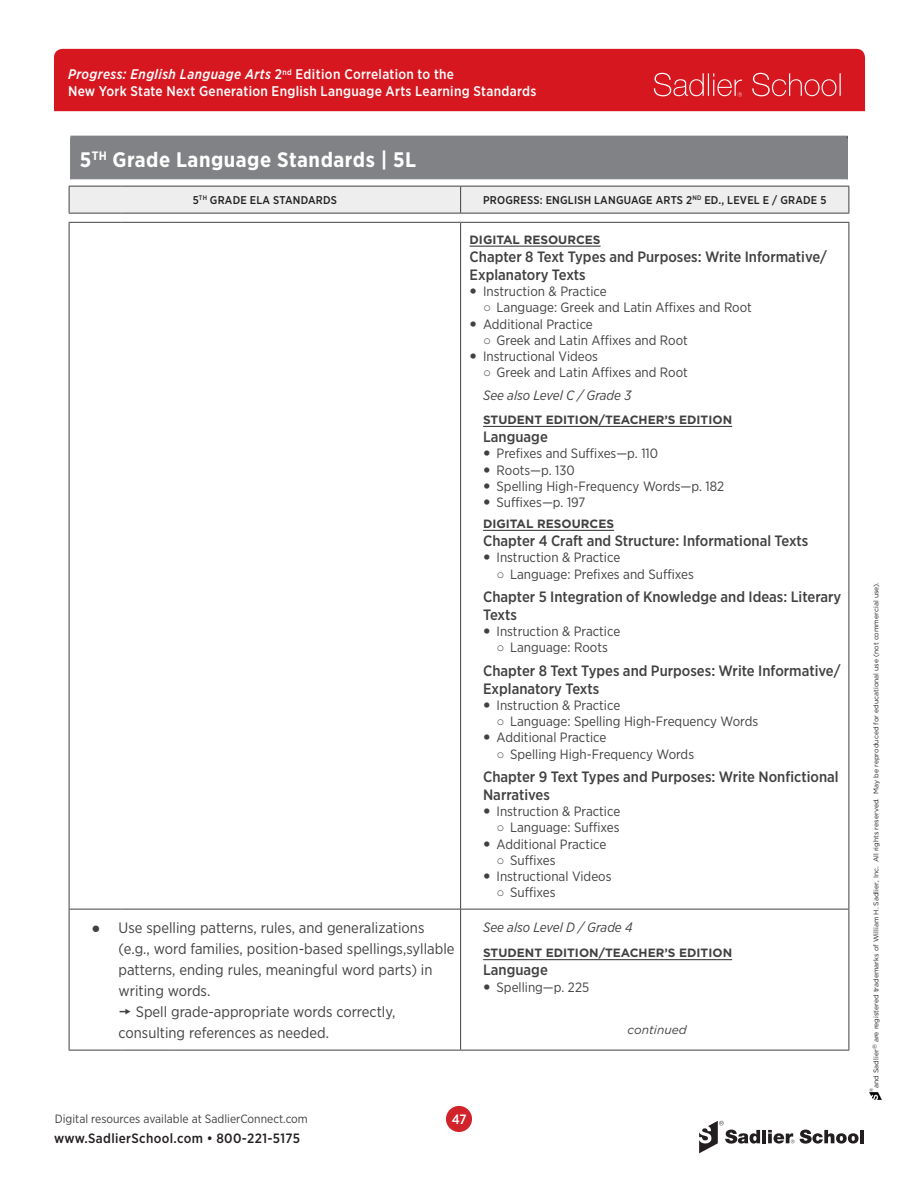
<style>
.page{position:relative;width:918px;height:1188px;background:#fff}
.page>*{position:absolute;margin:0;border:0;box-sizing:border-box;transform-origin:0 0}
.t1{font:700 21px "Gotham Narrow";letter-spacing:.025em;color:#fff}
.t2{font:15px "Gotham Narrow";color:#414142}
.See_Also_Features_2n{font:500 15px/18px "Gotham Narrow";color:#414142}
.Features_Citations_H{font:500 15px/18px "Gotham Narrow";color:#414142}
.See_Also_Features_Ci{font:500 15px "Gotham Narrow";color:#414142}
.t3{font:500 14.1px "Gotham Narrow";letter-spacing:.02em;color:#fff}
.t4{font:italic 500 13.95px "Gotham Narrow";letter-spacing:.03em;color:#fff}
.t5{font:13.5px "Gotham Narrow";color:#414142}
.SEE_ALSO_header{font:italic 13.5px "Gotham Narrow";color:#414142}
.t6{font:500 13.5px "Gotham Narrow";letter-spacing:.025em;color:#231f20}
.t7{font:500 13.5px "Gotham Narrow";color:#fff}
.See_Also_Citation_Su{font:700 12px "Gotham";color:#414142}
.t8{font:12px "Gotham Narrow";color:#414142}
.Citation_Subhead{font:700 12px "Gotham";color:#414142}
.CONTINUED{font:italic 12px "Gotham";color:#414142}
.Table_header{font:500 11.25px "Gotham Narrow";letter-spacing:.02em;color:#231f20}
.t9{font:6.9px "Gotham";color:#231f20}
.t10{font:4.8px "Gotham";color:#231f20}
.s1{font-style:normal}
.s2{font-family:"Arial"}
</style>
<div class="page">
<div style="left:54px;top:49px;width:811px;height:62px;background:#d7171f"></div>
<svg style="left:654px;top:73px;width:88px;height:24px"></svg>
<svg style="left:752px;top:73px;width:89px;height:23px"></svg>
<svg style="left:869px;top:1093px;width:13px;height:7px"></svg>
<svg style="left:699px;top:1121px;width:61px;height:32px"></svg>
<hr style="left:762px;top:1130px;width:4px;height:13px;background:#231f20">
<svg style="left:800px;top:1130px;width:59px;height:14px"></svg>
<hr style="left:860px;top:1130px;width:4px;height:13px;background:#231f20">
<svg style="left:768px;top:1130px;width:26px;height:14px"></svg>
<div style="left:446px;top:1106px;width:26px;height:26px;background:#d1232a;border-radius:50%"></div>
<div style="left:71px;top:136px;width:776px;height:44px;background:#808285"></div>
<hr style="left:70px;top:137px;width:1px;height:43px;background:#808285">
<hr style="left:70px;top:136px;width:778px;height:1px;background:#808285">
<hr style="left:847px;top:137px;width:1px;height:43px;background:#414142">
<hr style="left:70px;top:138px;width:778px;height:1px;background:#808285">
<hr style="left:847px;top:139px;width:1px;height:40px;background:#808285">
<hr style="left:70px;top:179px;width:778px;height:1px;background:#dcdddf">
<hr style="left:460px;top:223px;width:1px;height:686px;background:#414142">
<hr style="left:460px;top:910px;width:1px;height:140px;background:#414142">
<hr style="left:69px;top:909px;width:52px;height:1px;background:#414142">
<hr style="left:121px;top:909px;width:53px;height:1px;background:#414142">
<hr style="left:174px;top:909px;width:287px;height:1px;background:#414142">
<hr style="left:461px;top:909px;width:388px;height:1px;background:#414142">
<hr style="left:69px;top:1050px;width:52px;height:1px;background:#414142">
<hr style="left:121px;top:1050px;width:53px;height:1px;background:#414142">
<hr style="left:174px;top:1050px;width:287px;height:1px;background:#414142">
<hr style="left:461px;top:1050px;width:388px;height:1px;background:#414142">
<hr style="left:69px;top:213px;width:52px;height:1px;background:#414142">
<hr style="left:121px;top:213px;width:53px;height:1px;background:#414142">
<hr style="left:174px;top:213px;width:287px;height:1px;background:#414142">
<hr style="left:461px;top:213px;width:388px;height:1px;background:#414142">
<svg style="left:69px;top:186px;width:781px;height:27px"></svg>
<hr style="left:69px;top:222px;width:52px;height:1px;background:#414142">
<hr style="left:121px;top:222px;width:53px;height:1px;background:#414142">
<hr style="left:174px;top:222px;width:287px;height:1px;background:#414142">
<hr style="left:461px;top:222px;width:388px;height:1px;background:#414142">
<hr style="left:69px;top:223px;width:1px;height:686px;background:#414142">
<hr style="left:69px;top:909px;width:1px;height:141px;background:#414142">
<hr style="left:849px;top:223px;width:1px;height:686px;background:#414142">
<hr style="left:849px;top:910px;width:1px;height:140px;background:#414142">
<hr style="left:470px;top:246px;width:131px;height:1px;background:#414142">
<hr style="left:483px;top:426px;width:249px;height:1px;background:#414142">
<hr style="left:483px;top:530px;width:131px;height:1px;background:#414142">
<hr style="left:483px;top:959px;width:249px;height:1px;background:#414142">
<p class="t4" style="left:68px;top:65px;width:388px">Progress: English Language Arts <span class="s1">2</span><sup>nd</sup> <span class="s1">Edition Correlation to the</span></p>
<p class="t3" style="left:68px;top:82px;width:470px">New York State Next Generation English Language Arts Learning Standards</p>
<h1 class="t1" style="left:80px;top:147px;width:338px">5<sup>TH</sup> Grade Language Standards | 5L</h1>
<p class="Table_header" style="left:193px;top:193px;width:146px">5<sup>TH</sup> GRADE ELA STANDARDS</p>
<p class="Table_header" style="left:483px;top:193px;width:345px">PROGRESS: ENGLISH LANGUAGE ARTS 2<sup>ND</sup> ED., LEVEL E / GRADE 5</p>
<p class="Citation_Subhead" style="left:470px;top:232px;width:132px">DIGITAL RESOURCES</p>
<p class="Features_Citations_H" style="left:470px;top:247px;width:359px">Chapter 8 Text Types and Purposes: Write Informative/<br>Explanatory Texts</p>
<p class="t5" style="left:483px;top:283px;width:125px">Instruction &amp; Practice</p>
<p class="t5" style="left:483px;top:299px;width:270px"><span class="s2">○</span> Language: Greek and Latin Affixes and Root</p>
<p class="t5" style="left:483px;top:315px;width:111px">Additional Practice</p>
<p class="t5" style="left:483px;top:332px;width:206px"><span class="s2">○</span> Greek and Latin Affixes and Root</p>
<p class="t5" style="left:483px;top:348px;width:116px">Instructional Videos</p>
<p class="t5" style="left:483px;top:364px;width:206px"><span class="s2">○</span> Greek and Latin Affixes and Root</p>
<p class="SEE_ALSO_header" style="left:483px;top:387px;width:150px">See also Level C / Grade 3</p>
<p class="See_Also_Citation_Su" style="left:483px;top:412px;width:251px">STUDENT EDITION/TEACHER’S EDITION</p>
<p class="See_Also_Features_Ci" style="left:483px;top:427px;width:66px">Language</p>
<p class="t5" style="left:497px;top:445px;width:163px">Prefixes and Suffixes—p. 110</p>
<p class="t5" style="left:497px;top:461px;width:80px">Roots—p. 130</p>
<p class="t5" style="left:497px;top:478px;width:229px">Spelling High-Frequency Words—p. 182</p>
<p class="t5" style="left:497px;top:494px;width:90px">Suffixes—p. 197</p>
<p class="See_Also_Citation_Su" style="left:483px;top:516px;width:132px">DIGITAL RESOURCES</p>
<p class="See_Also_Features_Ci" style="left:483px;top:531px;width:327px">Chapter 4 Craft and Structure: Informational Texts</p>
<p class="t5" style="left:497px;top:549px;width:125px">Instruction &amp; Practice</p>
<p class="t5" style="left:497px;top:565px;width:199px"><span class="s2">○</span> Language: Prefixes and Suffixes</p>
<p class="See_Also_Features_2n" style="left:483px;top:587px;width:360px">Chapter 5 Integration of Knowledge and Ideas: Literary<br>Texts</p>
<p class="t5" style="left:497px;top:623px;width:125px">Instruction &amp; Practice</p>
<p class="t5" style="left:497px;top:639px;width:113px"><span class="s2">○</span> Language: Roots</p>
<p class="See_Also_Features_2n" style="left:483px;top:661px;width:359px">Chapter 8 Text Types and Purposes: Write Informative/<br>Explanatory Texts</p>
<p class="t5" style="left:497px;top:697px;width:125px">Instruction &amp; Practice</p>
<p class="t5" style="left:497px;top:713px;width:263px"><span class="s2">○</span> Language: Spelling High-Frequency Words</p>
<p class="t5" style="left:497px;top:729px;width:111px">Additional Practice</p>
<p class="t5" style="left:497px;top:745px;width:199px"><span class="s2">○</span> Spelling High-Frequency Words</p>
<p class="See_Also_Features_2n" style="left:483px;top:767px;width:357px">Chapter 9 Text Types and Purposes: Write Nonfictional<br>Narratives</p>
<p class="t5" style="left:497px;top:803px;width:125px">Instruction &amp; Practice</p>
<p class="t5" style="left:497px;top:819px;width:124px"><span class="s2">○</span> Language: Suffixes</p>
<p class="t5" style="left:497px;top:835px;width:111px">Additional Practice</p>
<p class="t5" style="left:497px;top:852px;width:60px"><span class="s2">○</span> Suffixes</p>
<p class="t5" style="left:497px;top:868px;width:116px">Instructional Videos</p>
<p class="t5" style="left:497px;top:884px;width:60px"><span class="s2">○</span> Suffixes</p>
<p class="t2" style="left:92px;top:919px;width:334px"><span class="s2">●</span> Use spelling patterns, rules, and generalizations</p>
<p class="t2" style="left:119px;top:940px;width:337px">(e.g., word families, position-based spellings,syllable</p>
<p class="t2" style="left:119px;top:961px;width:315px">patterns, ending rules, meaningful word parts) in</p>
<p class="t2" style="left:119px;top:982px;width:93px">writing words.</p>
<p class="t2" style="left:136px;top:1003px;width:261px">Spell grade-appropriate words correctly,</p>
<p class="t2" style="left:119px;top:1024px;width:212px">consulting references as needed.</p>
<p class="SEE_ALSO_header" style="left:483px;top:919px;width:151px">See also Level D / Grade 4</p>
<p class="See_Also_Citation_Su" style="left:483px;top:945px;width:251px">STUDENT EDITION/TEACHER’S EDITION</p>
<p class="See_Also_Features_Ci" style="left:483px;top:961px;width:66px">Language</p>
<p class="t5" style="left:497px;top:978px;width:94px">Spelling—p. 225</p>
<p class="CONTINUED" style="left:627px;top:1022px;width:61px">continued</p>
<p class="t8" style="left:55px;top:1111px;width:255px">Digital resources available at SadlierConnect.com</p>
<p class="t7" style="left:452px;top:1110px;width:16px">47</p>
<p class="t6" style="left:54px;top:1129px;width:248px">www.SadlierSchool.com • 800-221-5175</p>
<p class="t9" style="left:872px;top:1088px;width:507px;rotate:-90deg">and Sadlier<sup>®</sup> are registered trademarks of William H. Sadlier, Inc. All rights reserved. May be reproduced for educational use (not commercial use).</p>
<p class="t10" style="left:868px;top:1092px;width:6px;rotate:-90deg">®</p>
</div>
